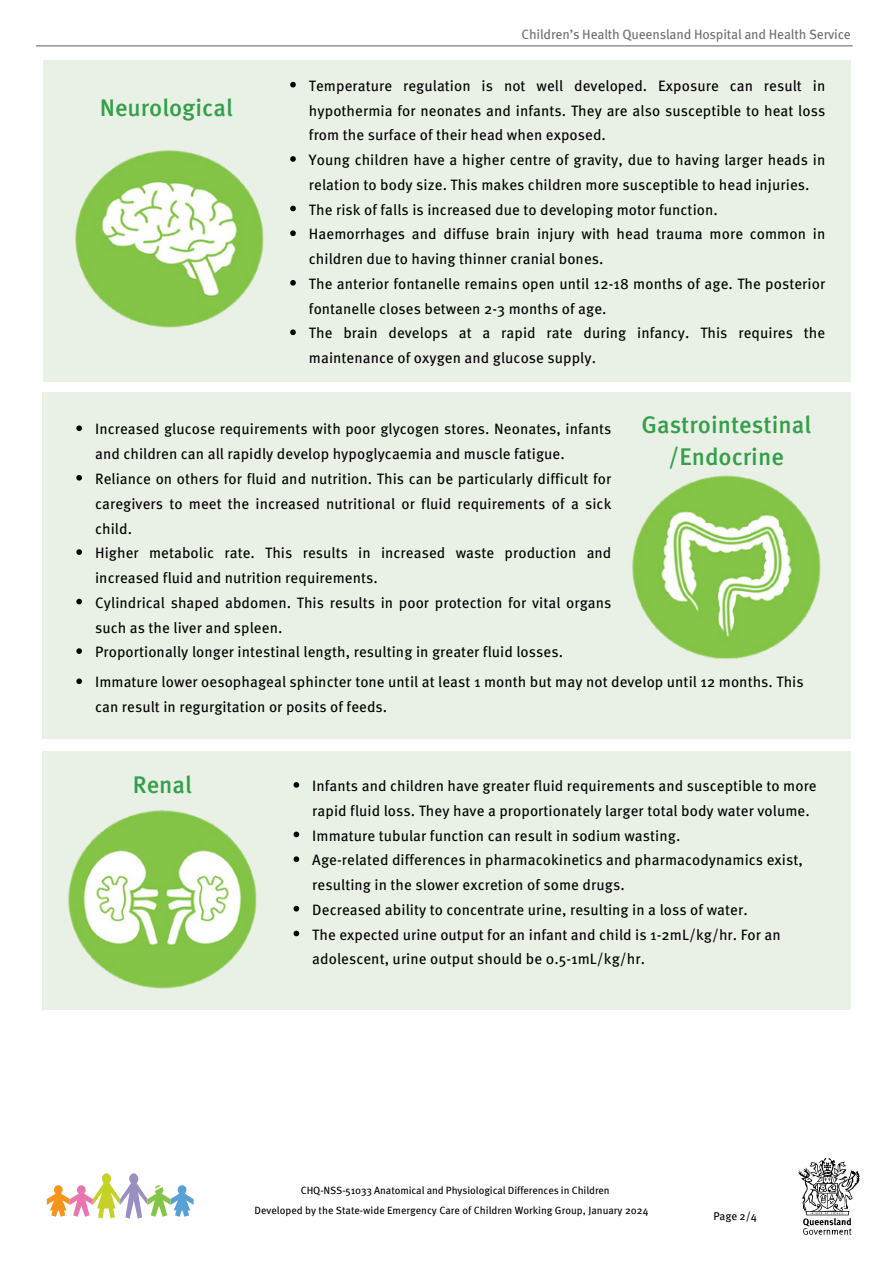
<style>
.page{position:relative;width:893px;height:1264px;background:#fff}
.page>*{position:absolute;margin:0;border:0;box-sizing:border-box;transform-origin:0 0}
.t1{font:500 24px/32.7px "Meta OT";color:#339f49;text-align:center}
.t2{font:500 24px "Meta OT";color:#33a049}
.t3{font:15px/24.8px "Meta OT";letter-spacing:.005em;color:#000}
.t4{font:13.5px "Meta OT";letter-spacing:-.015em;color:#6d6e71}
.t5{font:11.25px "Meta OT";color:#000}
.t6{font:10.5px "Meta OT";color:#000}
</style>
<div class="page">
<svg style="left:47px;top:1173px;width:146px;height:45px"></svg>
<svg style="left:798px;top:1157px;width:61px;height:77px"></svg>
<div style="left:43px;top:392px;width:807px;height:346px;background:#e9f0e5"></div>
<svg style="left:76px;top:425px;width:6px;height:6px"></svg>
<svg style="left:76px;top:475px;width:6px;height:5px"></svg>
<svg style="left:76px;top:549px;width:6px;height:6px"></svg>
<svg style="left:76px;top:598px;width:6px;height:6px"></svg>
<svg style="left:76px;top:648px;width:6px;height:6px"></svg>
<img style="left:632px;top:475px;width:189px;height:184px">
<svg style="left:76px;top:678px;width:6px;height:6px"></svg>
<div style="left:43px;top:751px;width:807px;height:258px;background:#e9f0e5"></div>
<svg style="left:293px;top:782px;width:6px;height:5px"></svg>
<svg style="left:293px;top:831px;width:6px;height:6px"></svg>
<svg style="left:293px;top:856px;width:6px;height:6px"></svg>
<svg style="left:293px;top:905px;width:6px;height:6px"></svg>
<svg style="left:293px;top:930px;width:6px;height:6px"></svg>
<img style="left:68px;top:810px;width:189px;height:179px">
<div style="left:43px;top:61px;width:807px;height:321px;background:#e9f0e5"></div>
<svg style="left:290px;top:82px;width:6px;height:5px"></svg>
<svg style="left:290px;top:156px;width:6px;height:6px"></svg>
<svg style="left:290px;top:206px;width:6px;height:5px"></svg>
<svg style="left:290px;top:230px;width:6px;height:6px"></svg>
<svg style="left:290px;top:280px;width:6px;height:5px"></svg>
<svg style="left:290px;top:329px;width:6px;height:6px"></svg>
<img style="left:75px;top:150px;width:189px;height:178px">
<hr style="left:36px;top:45px;width:816px;height:1px;background:#6d6e71">
<p class="t2" style="left:100px;top:89px;width:134px">Neurological</p>
<p class="t4" style="left:521px;top:24px;width:331px">Children’s Health Queensland Hospital and Health Service</p>
<p class="t3" style="left:309px;top:72px;width:518px;text-align:justify">Temperature regulation is not well developed. Exposure can result in hypothermia for neonates and infants. They are also susceptible to heat loss from the surface of their head when exposed.</p>
<h2 class="t3" style="left:309px;top:147px;width:518px">Young children have a higher centre of gravity, due to having larger heads in relation to body size. This makes children more susceptible to head injuries.</h2>
<h2 class="t3" style="left:309px;top:196px;width:410px">The risk of falls is increased due to developing motor function.</h2>
<h2 class="t3" style="left:309px;top:221px;width:518px">Haemorrhages and diffuse brain injury with head trauma more common in children due to having thinner cranial bones.</h2>
<h2 class="t3" style="left:309px;top:270px;width:518px">The anterior fontanelle remains open until 12-18 months of age. The posterior fontanelle closes between 2-3 months of age.</h2>
<h2 class="t3" style="left:309px;top:320px;width:518px">The brain develops at a rapid rate during infancy. This requires the maintenance of oxygen and glucose supply.</h2>
<h2 class="t1" style="left:641px;top:407px;width:171px">Gastrointestinal /Endocrine</h2>
<h2 class="t3" style="left:95px;top:416px;width:518px">Increased glucose requirements with poor glycogen stores. Neonates, infants and children can all rapidly develop hypoglycaemia and muscle fatigue.</h2>
<h2 class="t3" style="left:95px;top:465px;width:518px;text-align:justify">Reliance on others for fluid and nutrition. This can be particularly difficult for caregivers to meet the increased nutritional or fluid requirements of a sick child.</h2>
<h2 class="t3" style="left:95px;top:540px;width:518px">Higher metabolic rate. This results in increased waste production and increased fluid and nutrition requirements.</h2>
<h2 class="t3" style="left:95px;top:589px;width:518px">Cylindrical shaped abdomen. This results in poor protection for vital organs such as the liver and spleen.</h2>
<h2 class="t3" style="left:95px;top:639px;width:469px">Proportionally longer intestinal length, resulting in greater fluid losses.</h2>
<h2 class="t3" style="left:95px;top:669px;width:710px">Immature lower oesophageal sphincter tone until at least 1 month but may not develop until 12 months. This can result in regurgitation or posits of feeds.</h2>
<h1 class="t1" style="left:133px;top:767px;width:61px">Renal</h1>
<h2 class="t3" style="left:312px;top:772px;width:506px">Infants and children have greater fluid requirements and susceptible to more rapid fluid loss. They have a proportionately larger total body water volume.</h2>
<h2 class="t3" style="left:312px;top:822px;width:369px">Immature tubular function can result in sodium wasting.</h2>
<h2 class="t3" style="left:312px;top:847px;width:492px">Age-related differences in pharmacokinetics and pharmacodynamics exist, resulting in the slower excretion of some drugs.</h2>
<h1 class="t3" style="left:312px;top:896px;width:437px">Decreased ability to concentrate urine, resulting in a loss of water.</h1>
<p class="t3" style="left:312px;top:921px;width:470px">The expected urine output for an infant and child is 1-2mL/kg/hr. For an adolescent, urine output should be 0.5-1mL/kg/hr.</p>
<h1 class="t6" style="left:301px;top:1181px;width:310px">CHQ-NSS-51033 Anatomical and Physiological Differences in Children</h1>
<p class="t6" style="left:254px;top:1201px;width:395px">Developed by the State-wide Emergency Care of Children Working Group, January 2024</p>
<h3 class="t5" style="left:713px;top:1207px;width:45px">Page 2/4</h3>
</div>
